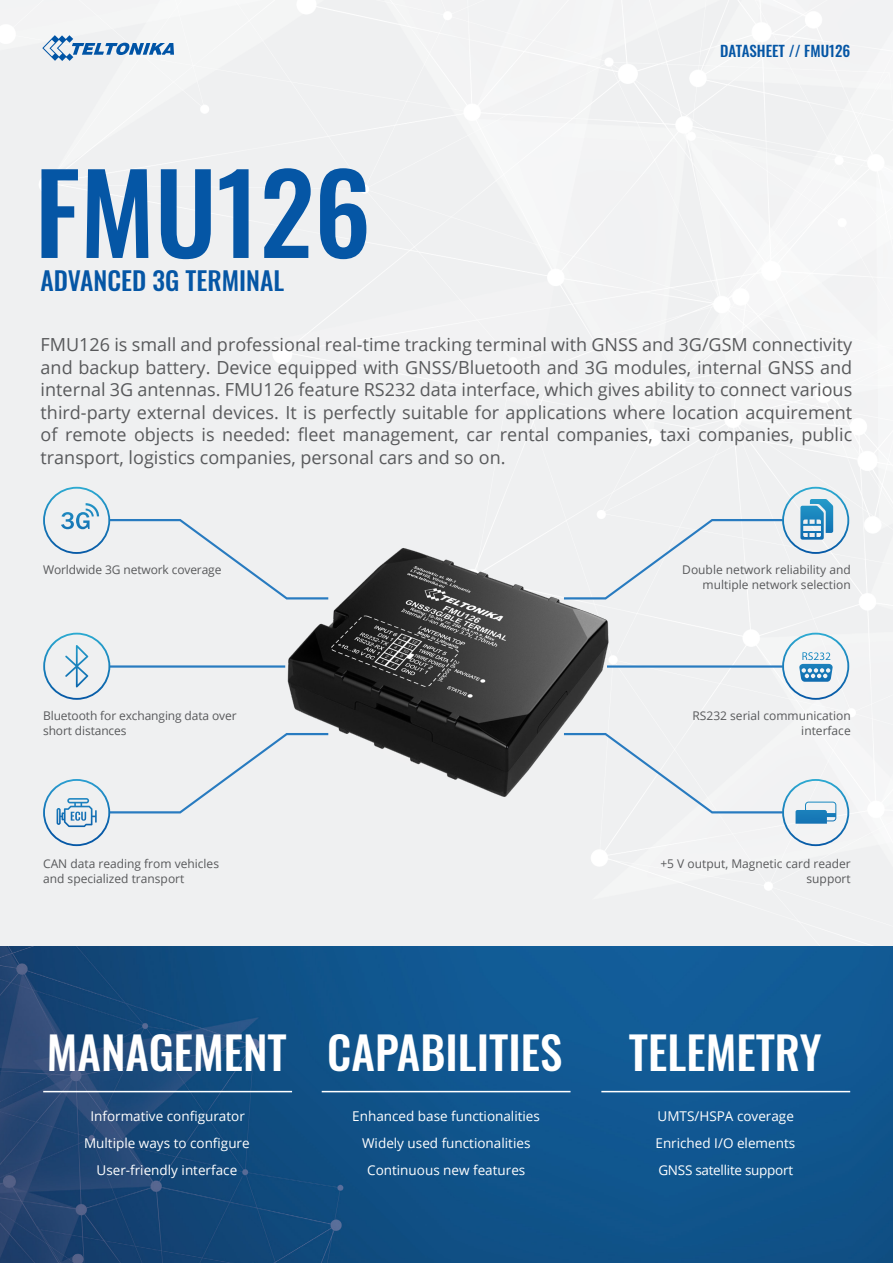
<style>
.page{position:relative;width:893px;height:1263px;background:#fff}
.page>*{position:absolute;margin:0;border:0;box-sizing:border-box;transform-origin:0 0}
.t1{font:500 109.5px "Oswald";color:#0556a5}
.t2{font:500 45px "Oswald";color:#fff}
.t3{font:500 25.5px "Oswald";color:#0556a5}
.t4{font:18px/22.5px "Open Sans";color:#58595b;text-align:justify}
.t5{font:500 15px "Oswald";color:#0556a5}
.t6{font:13.5px "Open Sans";color:#fff}
.t7{font:13.5px "Open Sans";letter-spacing:-.02em;color:#fff}
.t8{font:12px/15px "Open Sans";color:#58595b;text-align:right}
</style>
<div class="page">
<img style="left:0;top:946px;width:893px;height:317px">
<hr style="left:43px;top:1091px;width:249px;height:1px;background:#fff">
<hr style="left:322px;top:1091px;width:248px;height:1px;background:#fff">
<hr style="left:601px;top:1091px;width:249px;height:1px;background:#fff">
<div style="left:220px;top:465px;width:428px;height:428px;background:#eff0f1;border-radius:214px"></div>
<hr style="left:109px;top:665px;width:176px;height:3px;background:#287bc0">
<hr style="left:607px;top:665px;width:176px;height:3px;background:#287bc0">
<img style="left:247px;top:515px;width:403px;height:333px">
<div style="left:562px;top:732px;width:287px;height:114px;background:#eff0f1"></div>
<svg style="left:43px;top:633px;width:67px;height:67px"></svg>
<svg style="left:782px;top:633px;width:67px;height:67px"></svg>
<svg style="left:562px;top:487px;width:287px;height:114px"></svg>
<div style="left:43px;top:732px;width:287px;height:114px;background:#eff0f1"></div>
<div style="left:43px;top:487px;width:287px;height:114px;background:#eff0f1"></div>
<svg style="left:42px;top:35px;width:132px;height:26px"></svg>
<h1 class="t1" style="left:35px;top:156px;width:338px">FMU126</h1>
<h3 class="t3" style="left:40px;top:267px;width:245px">ADVANCED 3G TERMINAL</h3>
<p class="t5" style="left:720px;top:43px;width:132px">DATASHEET // FMU126</p>
<p class="t4" style="left:41px;top:333px;width:813px">FMU126 is small and professional real-time tracking terminal with GNSS and 3G/GSM connectivity and backup battery. Device equipped with GNSS/Bluetooth and 3G modules, internal GNSS and internal 3G antennas. FMU126 feature RS232 data interface, which gives ability to connect various third-party external devices. It is perfectly suitable for applications where location acquirement of remote objects is needed: fleet management, car rental companies, taxi companies, public transport, logistics companies, personal cars and so on.</p>
<p class="t8" style="left:43px;top:562px;width:180px">Worldwide 3G network coverage</p>
<p class="t8" style="left:682px;top:562px;width:170px">Double network reliability and multiple network selection</p>
<p class="t8" style="left:43px;top:708px;width:195px;text-align:left">Bluetooth for exchanging data over short distances</p>
<p class="t8" style="left:692px;top:708px;width:160px">RS232 serial communication interface</p>
<p class="t8" style="left:43px;top:856px;width:177px;text-align:left">CAN data reading from vehicles and specialized transport</p>
<p class="t8" style="left:660px;top:856px;width:192px">+5 V output, Magnetic card reader support</p>
<h2 class="t2" style="left:47px;top:1030px;width:517px">MANAGEMENT CAPABILITIES</h2>
<h2 class="t2" style="left:629px;top:1030px;width:194px">TELEMETRY</h2>
<p class="t6" style="left:90px;top:1107px;width:156px">Informative configurator</p>
<p class="t6" style="left:352px;top:1107px;width:189px">Enhanced base functionalities</p>
<p class="t6" style="left:658px;top:1107px;width:138px">UMTS/HSPA coverage</p>
<p class="t6" style="left:84px;top:1134px;width:167px">Multiple ways to configure</p>
<p class="t6" style="left:362px;top:1134px;width:170px">Widely used functionalities</p>
<p class="t6" style="left:655px;top:1134px;width:141px">Enriched I/O elements</p>
<p class="t6" style="left:97px;top:1161px;width:142px">User-friendly interface</p>
<p class="t6" style="left:367px;top:1161px;width:160px">Continuous new features</p>
<p class="t7" style="left:658px;top:1161px;width:136px">GNSS satellite support</p>
</div>
